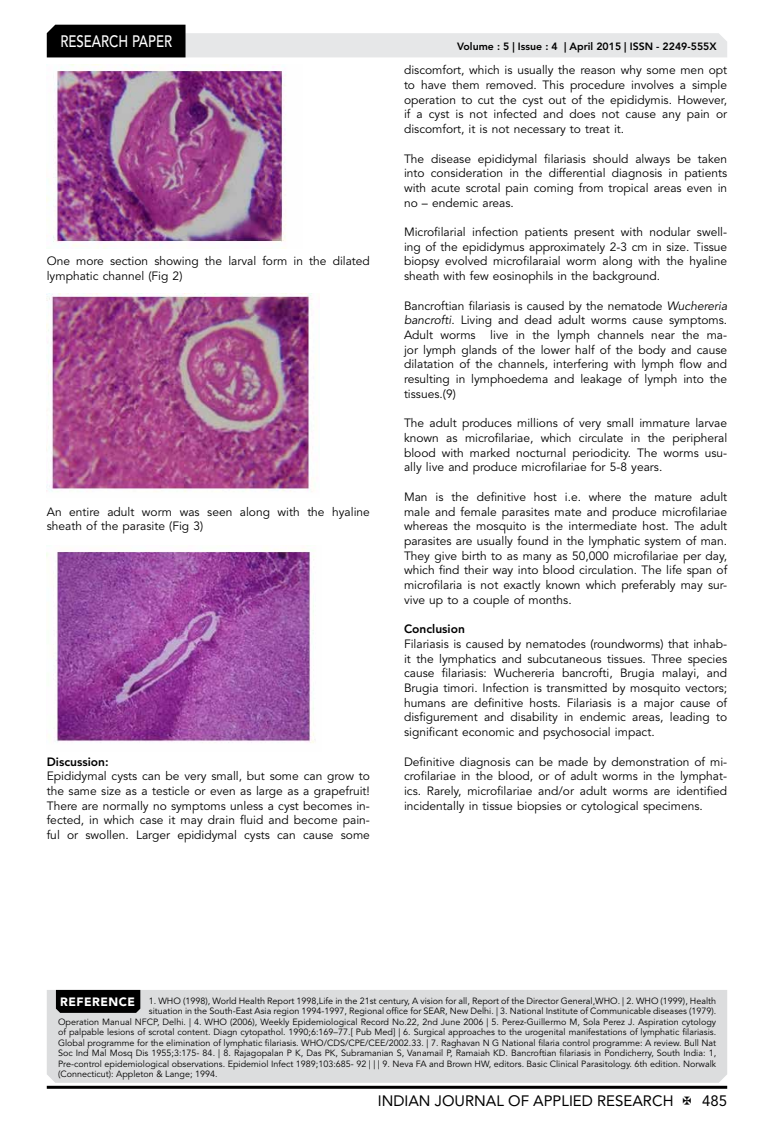
<style>
.page{position:relative;width:774px;height:1136px;background:#fff}
.page>*{position:absolute;margin:0;border:0;box-sizing:border-box;transform-origin:0 0}
.t1{font:500 16.5px "Avenir LT Std";color:#fff;scale:.8 1}
.t2{font:15px "Avenir LT Std";color:#000}
.t3{font:12px/14.7px "Avenir LT Std";color:#000;text-align:justify}
.t4{font:800 12px "Avenir LT Std";color:#000}
.t5{font:800 10.5px "Avenir LT Std";color:#000}
.t6{font:9px "Avenir LT Std";color:#000}
.s1{font-style:italic}
.s2{font-weight:900;font-size:12px;color:#fff}
</style>
<div class="page">
<hr style="left:47px;top:1085px;width:680px;height:3px;background:#000">
<svg style="left:47px;top:25px;width:680px;height:32px"></svg>
<img style="left:47px;top:65px;width:239px;height:183px">
<img style="left:47px;top:294px;width:267px;height:198px">
<img style="left:47px;top:547px;width:268px;height:196px">
<div style="left:47px;top:990px;width:680px;height:92px;background:#dcddde"></div>
<div style="left:56px;top:989px;width:84px;height:23px;background:#000"></div>
<h1 class="t1" style="left:60px;top:32px;width:139px">RESEARCH PAPER</h1>
<p class="t3" style="left:47px;top:254px;width:325px">One more section showing the larval form in the dilated lymphatic channel (Fig 2)</p>
<p class="t3" style="left:47px;top:504px;width:325px">An entire adult worm was seen along with the hyaline sheath of the parasite (Fig 3)</p>
<p class="t4" style="left:47px;top:754px;width:63px">Discussion:</p>
<p class="t3" style="left:47px;top:769px;width:325px">Epididymal cysts can be very small, but some can grow to the same size as a testicle or even as large as a grapefruit!<br>There are normally no symptoms unless a cyst becomes in&shy;fected, in which case it may drain fluid and become pain&shy;ful or swollen. Larger epididymal cysts can cause some</p>
<p class="t5" style="left:457px;top:41px;width:261px">Volume : 5 | Issue : 4 | April 2015 | ISSN - 2249-555X</p>
<p class="t3" style="left:404px;top:63px;width:325px">discomfort, which is usually the reason why some men opt to have them removed. This procedure involves a simple operation to cut the cyst out of the epididymis. However, if a cyst is not infected and does not cause any pain or discomfort, it is not necessary to treat it.</p>
<p class="t3" style="left:404px;top:151px;width:325px">The disease epididymal filariasis should always be taken into consideration in the differential diagnosis in patients with acute scrotal pain coming from tropical areas even in no – endemic areas.</p>
<p class="t3" style="left:404px;top:225px;width:325px">Microfilarial infection patients present with nodular swell&shy;ing of the epididymus approximately 2-3 cm in size. Tissue biopsy evolved microfilaraial worm along with the hyaline sheath with few eosinophils in the background.</p>
<p class="t3" style="left:404px;top:298px;width:325px">Bancroftian filariasis is caused by the nematode <span class="s1">Wuchereria bancrofti</span>. Living and dead adult worms cause symptoms.<br>Adult worms live in the lymph channels near the ma&shy;jor lymph glands of the lower half of the body and cause dilatation of the channels, interfering with lymph flow and resulting in lymphoedema and leakage of lymph into the tissues.(9)</p>
<p class="t3" style="left:404px;top:416px;width:325px">The adult produces millions of very small immature larvae known as microfilariae, which circulate in the peripheral blood with marked nocturnal periodicity. The worms usu&shy;ally live and produce microfilariae for 5-8 years.</p>
<p class="t3" style="left:404px;top:489px;width:325px">Man is the definitive host i.e. where the mature adult male and female parasites mate and produce microfilariae whereas the mosquito is the intermediate host. The adult parasites are usually found in the lymphatic system of man.<br>They give birth to as many as 50,000 microfilariae per day, which find their way into blood circulation. The life span of microfilaria is not exactly known which preferably may sur&shy;vive up to a couple of months.</p>
<p class="t4" style="left:404px;top:622px;width:62px">Conclusion</p>
<p class="t3" style="left:404px;top:636px;width:325px">Filariasis is caused by nematodes (roundworms) that inhab&shy;it the lymphatics and subcutaneous tissues. Three species cause filariasis: Wuchereria bancrofti, Brugia malayi, and Brugia timori. Infection is transmitted by mosquito vectors; humans are definitive hosts. Filariasis is a major cause of disfigurement and disability in endemic areas, leading to significant economic and psychosocial impact.</p>
<p class="t3" style="left:404px;top:754px;width:325px">Definitive diagnosis can be made by demonstration of mi&shy;crofilariae in the blood, or of adult worms in the lymphat&shy;ics. Rarely, microfilariae and/or adult worms are identified incidentally in tissue biopsies or cytological specimens.</p>
<p class="t6" style="left:60px;top:995px;width:657px"><span class="s2">REFERENCE</span> 1. WHO (1998), World Health Report 1998,Life in the 21st century, A vision for all, Report of the Director General,WHO. | 2. WHO (1999), Health</p>
<p class="t6" style="left:149px;top:1005px;width:569px">situation in the South-East Asia region 1994-1997, Regional office for SEAR, New Delhi. | 3. National Institute of Communicable diseases (1979).</p>
<p class="t6" style="left:58px;top:1016px;width:659px">Operation Manual NFCP, Delhi. | 4. WHO (2006), Weekly Epidemiological Record No.22, 2nd June 2006 | 5. Perez-Guillermo M, Sola Perez J. Aspiration cytology</p>
<p class="t6" style="left:58px;top:1026px;width:659px">of palpable lesions of scrotal content. Diagn cytopathol. 1990;6:169–77.[ Pub Med] | 6. Surgical approaches to the urogenital manifestations of lymphatic filariasis.</p>
<p class="t6" style="left:58px;top:1037px;width:660px">Global programme for the elimination of lymphatic filariasis. WHO/CDS/CPE/CEE/2002.33. | 7. Raghavan N G National filaria control programme: A review. Bull Nat</p>
<p class="t6" style="left:58px;top:1047px;width:660px">Soc Ind Mal Mosq Dis 1955;3:175- 84. | 8. Rajagopalan P K, Das PK, Subramanian S, Vanamail P, Ramaiah KD. Bancroftian filariasis in Pondicherry, South India: 1,</p>
<p class="t6" style="left:58px;top:1058px;width:660px">Pre-control epidemiological observations. Epidemiol Infect 1989;103:685- 92 | | | 9. Neva FA and Brown HW, editors. Basic Clinical Parasitology. 6th edition. Norwalk</p>
<p class="t6" style="left:58px;top:1068px;width:161px">(Connecticut): Appleton &amp; Lange; 1994.</p>
<p class="t2" style="left:378px;top:1091px;width:297px">INDIAN JOURNAL OF APPLIED RESEARCH</p>
<p class="t2" style="left:702px;top:1091px;width:27px">485</p>
</div>
